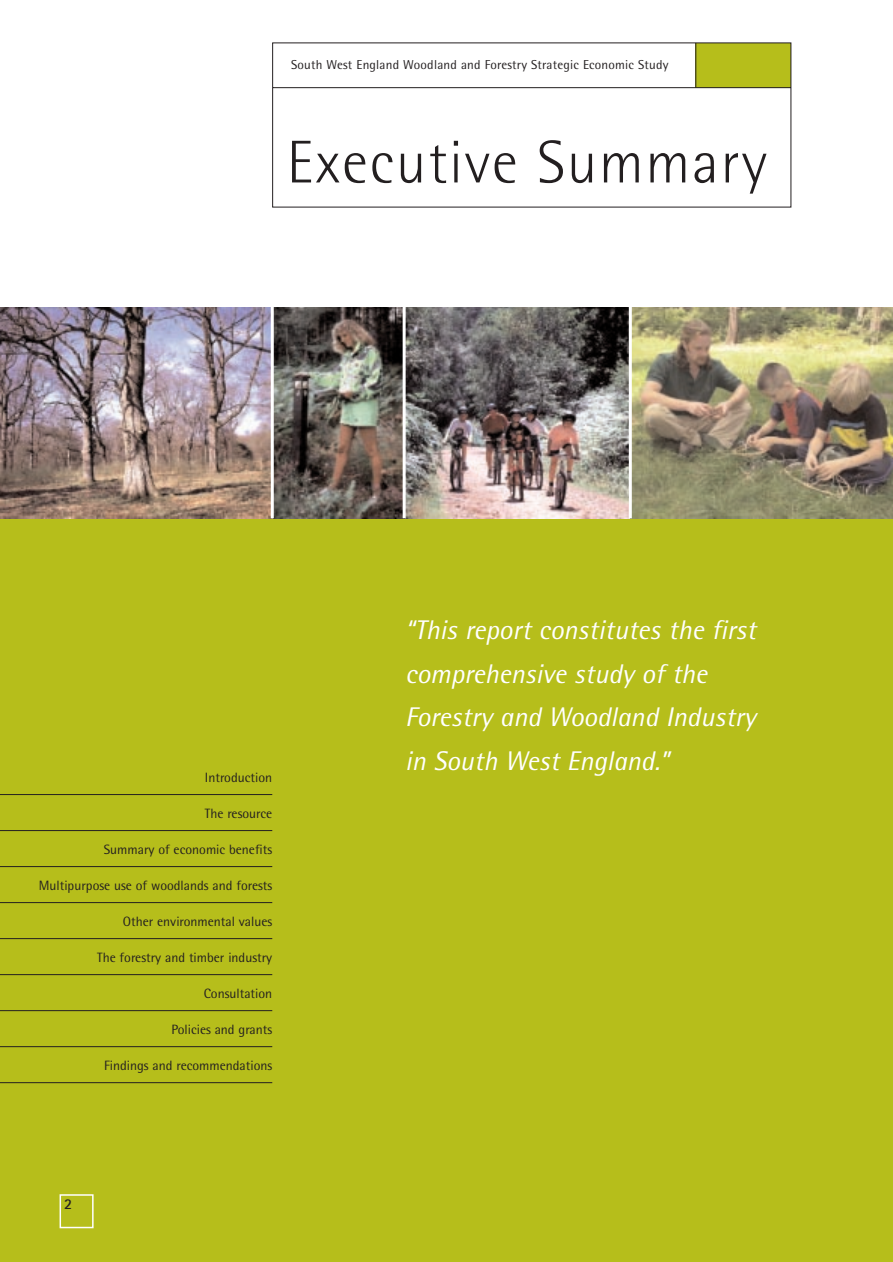
<style>
.page{position:relative;width:893px;height:1262px;background:#fff}
.page>*{position:absolute;margin:0;border:0;box-sizing:border-box;transform-origin:0 0}
.t1{font:300 60.3px "Rotis Semi Sans";letter-spacing:.03em;color:#231f20}
.t2{font:italic 27px/43.5px "Rotis Semi Sans";color:#fff}
.t3{font:700 15px "Rotis Sans Serif";color:#231f20}
.t4{font:13.5px "Rotis Semi Sans";color:#231f20}
.t5{font:12.9px "Rotis Semi Sans";letter-spacing:.015em;color:#231f20}
</style>
<div class="page">
<div style="left:0;top:307px;width:892px;height:954px;background:#b6be1b"></div>
<hr style="left:0;top:794px;width:272px;height:1px;background:#231f20">
<hr style="left:0;top:830px;width:272px;height:1px;background:#231f20">
<hr style="left:0;top:866px;width:272px;height:1px;background:#231f20">
<hr style="left:0;top:902px;width:272px;height:1px;background:#231f20">
<hr style="left:0;top:938px;width:272px;height:1px;background:#231f20">
<hr style="left:0;top:974px;width:272px;height:1px;background:#231f20">
<hr style="left:0;top:1010px;width:272px;height:1px;background:#231f20">
<hr style="left:0;top:1046px;width:272px;height:1px;background:#231f20">
<hr style="left:0;top:1082px;width:272px;height:1px;background:#231f20">
<svg style="left:272px;top:42px;width:519px;height:166px"></svg>
<hr style="left:695px;top:43px;width:1px;height:45px;background:#231f20">
<img style="left:0;top:307px;width:892px;height:211px">
<div style="left:60px;top:1194px;width:34px;height:34px;border:2px solid #fff"></div>
<hr style="left:271px;top:306px;width:3px;height:212px;background:#fff">
<hr style="left:402px;top:306px;width:3px;height:212px;background:#fff">
<hr style="left:628px;top:306px;width:3px;height:212px;background:#fff">
<p class="t5" style="left:291px;top:60px;width:379px">South West England Woodland and Forestry Strategic Economic Study</p>
<h1 class="t1" style="left:287px;top:141px;width:482px">Executive Summary</h1>
<p class="t4" style="left:205px;top:772px;width:69px">Introduction</p>
<p class="t4" style="left:205px;top:808px;width:69px">The resource</p>
<p class="t4" style="left:104px;top:844px;width:170px">Summary of economic benefits</p>
<p class="t4" style="left:39px;top:880px;width:235px">Multipurpose use of woodlands and forests</p>
<p class="t4" style="left:123px;top:916px;width:151px">Other environmental values</p>
<p class="t4" style="left:97px;top:952px;width:177px">The forestry and timber industry</p>
<p class="t4" style="left:204px;top:988px;width:70px">Consultation</p>
<p class="t4" style="left:171px;top:1024px;width:102px">Policies and grants</p>
<p class="t4" style="left:104px;top:1060px;width:170px">Findings and recommendations</p>
<p class="t3" style="left:64px;top:1198px;width:10px">2</p>
<h2 class="t2" style="left:405px;top:611px;width:352px">“This report constitutes the first comprehensive study of the<br>Forestry and Woodland Industry in South West England.”</h2>
</div>
